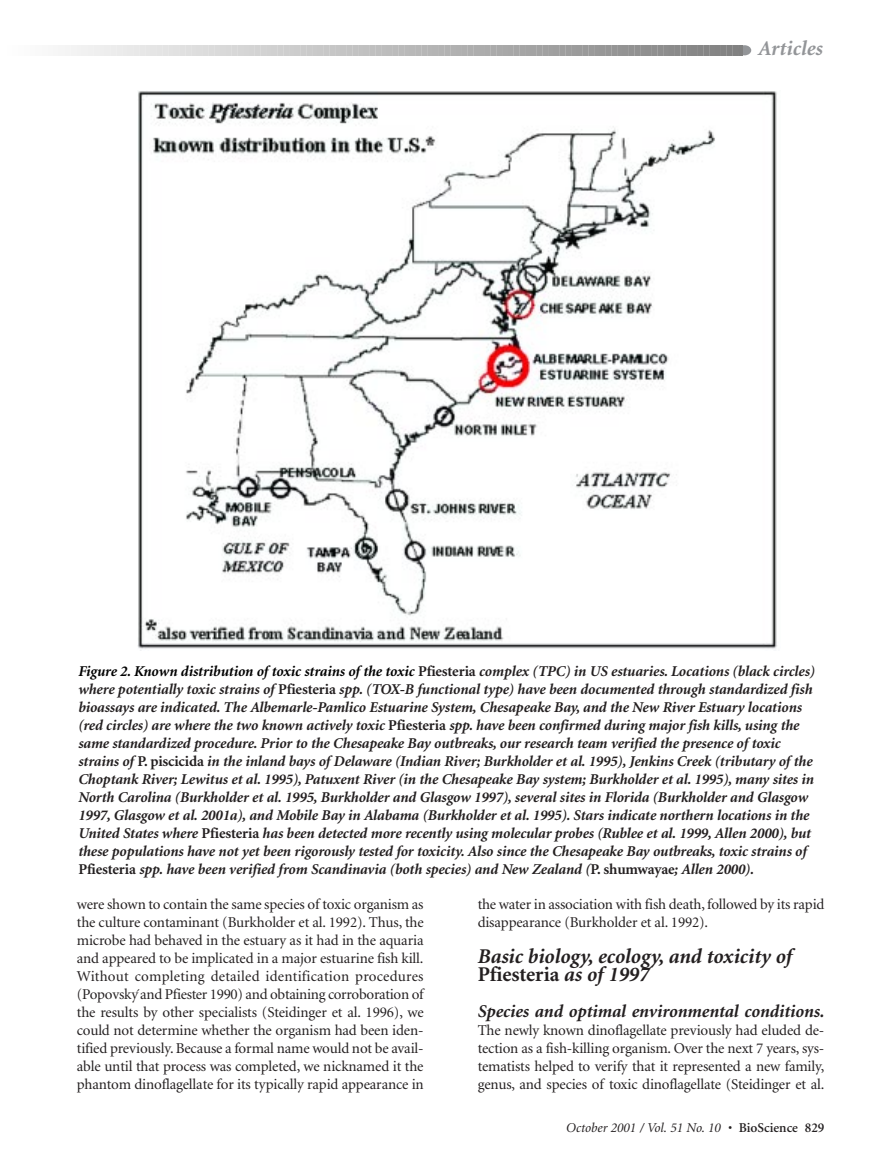
<style>
.page{position:relative;width:871px;height:1157px;background:#fff}
.page>*{position:absolute;margin:0;border:0;box-sizing:border-box;transform-origin:0 0}
.t1{font:italic 700 21px/18px "Minion";letter-spacing:-.005em;color:#231f20}
.t2{font:italic 700 21px "Minion";color:#939598}
.t3{font:italic 700 18px "Minion";letter-spacing:-.01em;color:#231f20}
.t4{font:italic 700 15px/18px "Minion";letter-spacing:-.01em;color:#231f20}
.t5{font:15px/18px "Minion";letter-spacing:-.01em;color:#231f20;text-align:justify}
.t6{font:italic 13.5px "Minion";color:#231f20}
.s1{color:#000}
.s2{font-style:normal}
.s3{font-weight:600;font-style:normal}
</style>
<div class="page">
<svg style="left:65px;top:45px;width:712px;height:606px"></svg>
<h1 class="t2" style="left:758px;top:40px;width:66px">Articles</h1>
<p class="t4" style="left:78px;top:663px;width:738px"><span class="s1">Figure 2. Known distribution of toxic strains of the toxic</span> <span class="s2">Pfiesteria</span> complex (TPC) in US estuaries. Locations (black circles) where potentially toxic strains of <span class="s2">Pfiesteria</span> spp. (TOX-B functional type) have been documented through standardized fish bioassays are indicated. The Albemarle-Pamlico Estuarine System, Chesapeake Bay, and the New River Estuary locations (red circles) are where the two known actively toxic <span class="s2">Pfiesteria</span> spp. have been confirmed during major fish kills, using the same standardized procedure. Prior to the Chesapeake Bay outbreaks, our research team verified the presence of toxic strains of <span class="s2">P. piscicida</span> in the inland bays of Delaware (Indian River; Burkholder et al. 1995), Jenkins Creek (tributary of the Choptank River; Lewitus et al. 1995), Patuxent River (in the Chesapeake Bay system; Burkholder et al. 1995), many sites in North Carolina (Burkholder et al. 1995, Burkholder and Glasgow 1997), several sites in Florida (Burkholder and Glasgow 1997, Glasgow et al. 2001a), and Mobile Bay in Alabama (Burkholder et al. 1995). Stars indicate northern locations in the United States where <span class="s2">Pfiesteria</span> has been detected more recently using molecular probes (Rublee et al. 1999, Allen 2000), but these populations have not yet been rigorously tested for toxicity. Also since the Chesapeake Bay outbreaks, toxic strains of <span class="s2">Pfiesteria</span> spp. have been verified from Scandinavia (both species) and New Zealand (<span class="s2">P. shumwayae</span>; Allen 2000).</p>
<p class="t5" style="left:77px;top:896px;width:348px">were shown to contain the same species of toxic organism as the culture contaminant (Burkholder et al. 1992). Thus, the microbe had behaved in the estuary as it had in the aquaria and appeared to be implicated in a major estuarine fish kill.<br>Without completing detailed identification procedures (Popovsky´and Pfiester 1990) and obtaining corroboration of the results by other specialists (Steidinger et al. 1996), we could not determine whether the organism had been iden&shy;tified previously. Because a formal name would not be avail&shy;able until that process was completed, we nicknamed it the phantom dinoflagellate for its typically rapid appearance in</p>
<p class="t5" style="left:477px;top:896px;width:348px">the water in association with fish death, followed by its rapid disappearance (Burkholder et al. 1992).</p>
<h1 class="t1" style="left:477px;top:949px;width:316px">Basic biology, ecology, and toxicity of<br><span class="s2">Pfiesteria</span> as of 1997</h1>
<p class="t3" style="left:477px;top:1004px;width:348px">Species and optimal environmental conditions.</p>
<p class="t5" style="left:477px;top:1022px;width:348px">The newly known dinoflagellate previously had eluded de&shy;tection as a fish-killing organism. Over the next 7 years, sys&shy;tematists helped to verify that it represented a new family, genus, and species of toxic dinoflagellate (Steidinger et al.</p>
<p class="t6" style="left:566px;top:1122px;width:260px">October 2001 / Vol. 51 No. 10 • <span class="s3">BioScience 829</span></p>
</div>
